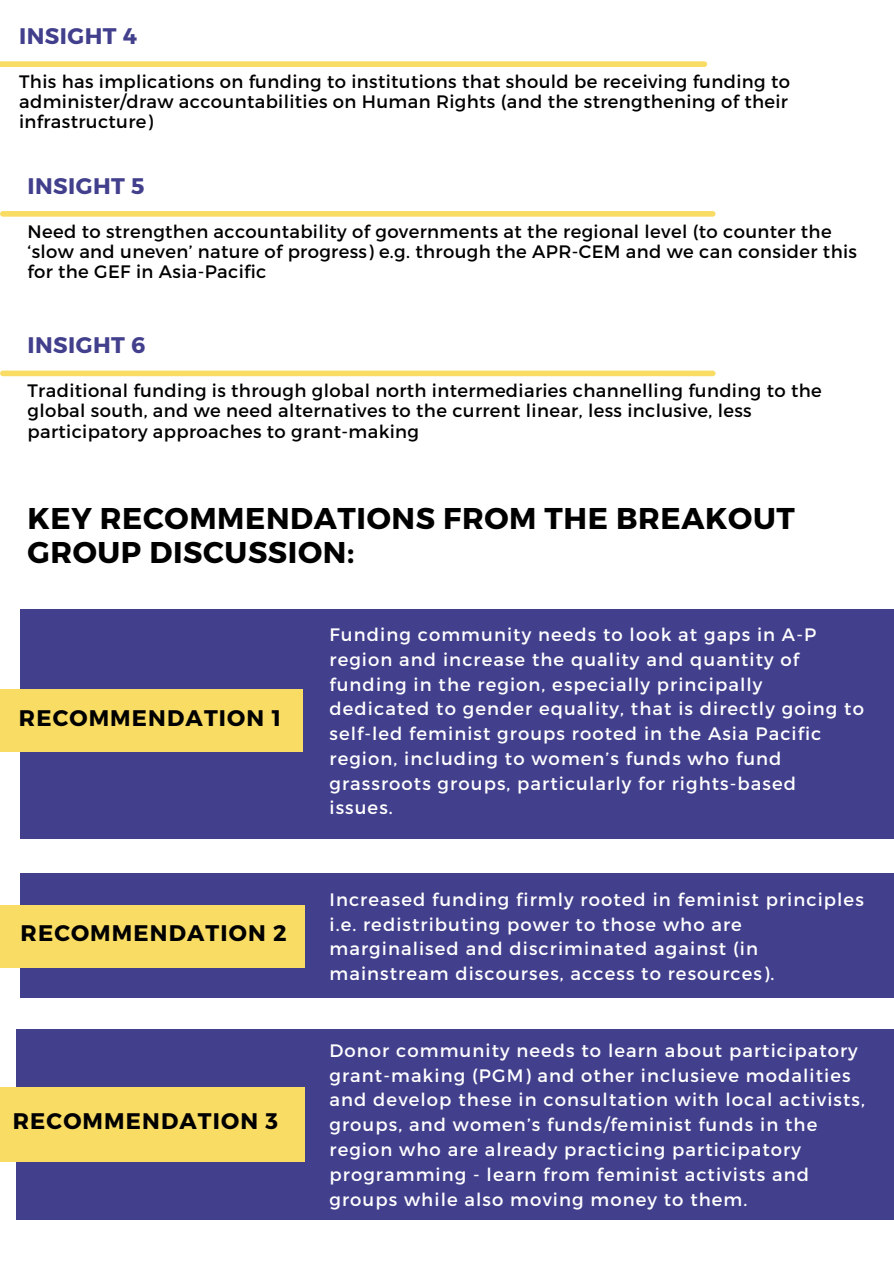
<style>
.page{position:relative;width:894px;height:1264px;background:#fff}
.page>*{position:absolute;margin:0;border:0;box-sizing:border-box;transform-origin:0 0}
.t1{font:700 30px "Montserrat";letter-spacing:.02em;color:#000}
.t2{font:700 22.5px "Montserrat";letter-spacing:.05em;color:#000}
.t3{font:700 22.5px "Montserrat";letter-spacing:.02em;color:#423f8d}
.t4{font:18px/24.8px "Montserrat";letter-spacing:.06em;color:#fff}
.t5{font:18px/20.2px "Montserrat";letter-spacing:.02em;color:#000}
</style>
<div class="page">
<div style="left:21px;top:609px;width:872px;height:229px;background:#423f8d"></div>
<div style="left:21px;top:873px;width:872px;height:125px;background:#423f8d"></div>
<div style="left:16px;top:1029px;width:877px;height:190px;background:#423f8d"></div>
<div style="left:0;top:689px;width:303px;height:63px;background:#f9dc63"></div>
<div style="left:0;top:904px;width:304px;height:63px;background:#f9dc63"></div>
<div style="left:0;top:1087px;width:305px;height:74px;background:#f9dc63"></div>
<div style="left:0;top:61px;width:704px;height:6px;background:#f9dc63"></div>
<div style="left:3px;top:211px;width:709px;height:6px;background:#f9dc63"></div>
<div style="left:3px;top:370px;width:709px;height:6px;background:#f9dc63"></div>
<p class="t3" style="left:19px;top:22px;width:119px">INSIGHT 4</p>
<p class="t5" style="left:19px;top:70px;width:772px;text-align:justify">This has implications on funding to institutions that should be receiving funding to administer/draw accountabilities on Human Rights (and the strengthening of their infrastructure)</p>
<p class="t3" style="left:27px;top:171px;width:118px">INSIGHT 5</p>
<p class="t5" style="left:27px;top:220px;width:830px">Need to strengthen accountability of governments at the regional level (to counter the ‘slow and uneven’ nature of progress) e.g. through the APR-CEM and we can consider this for the GEF in Asia-Pacific</p>
<p class="t3" style="left:27px;top:331px;width:119px">INSIGHT 6</p>
<p class="t5" style="left:27px;top:380px;width:795px">Traditional funding is through global north intermediaries channelling funding to the global south, and we need alternatives to the current linear, less inclusive, less participatory approaches to grant-making</p>
<p class="t1" style="left:27px;top:499px;width:768px">KEY RECOMMENDATIONS FROM THE BREAKOUT</p>
<p class="t1" style="left:27px;top:533px;width:328px">GROUP DISCUSSION:</p>
<p class="t2" style="left:19px;top:703px;width:263px">RECOMMENDATION 1</p>
<p class="t2" style="left:21px;top:918px;width:268px">RECOMMENDATION 2</p>
<p class="t2" style="left:13px;top:1106px;width:267px">RECOMMENDATION 3</p>
<p class="t4" style="left:329px;top:621px;width:536px">Funding community needs to look at gaps in A-P region and increase the quality and quantity of funding in the region, especially principally dedicated to gender equality, that is directly going to self-led feminist groups rooted in the Asia Pacific region, including to women’s funds who fund grassroots groups, particularly for rights-based<br>issues.</p>
<p class="t4" style="left:329px;top:886px;width:535px">Increased funding firmly rooted in feminist principles i.e. redistributing power to those who are marginalised and discriminated against (in mainstream discourses, access to resources).</p>
<p class="t4" style="left:329px;top:1037px;width:537px">Donor community needs to learn about participatory grant-making (PGM) and other inclusieve modalities and develop these in consultation with local activists, groups, and women’s funds/feminist funds in the region who are already practicing participatory programming - learn from feminist activists and groups while also moving money to them.</p>
</div>
